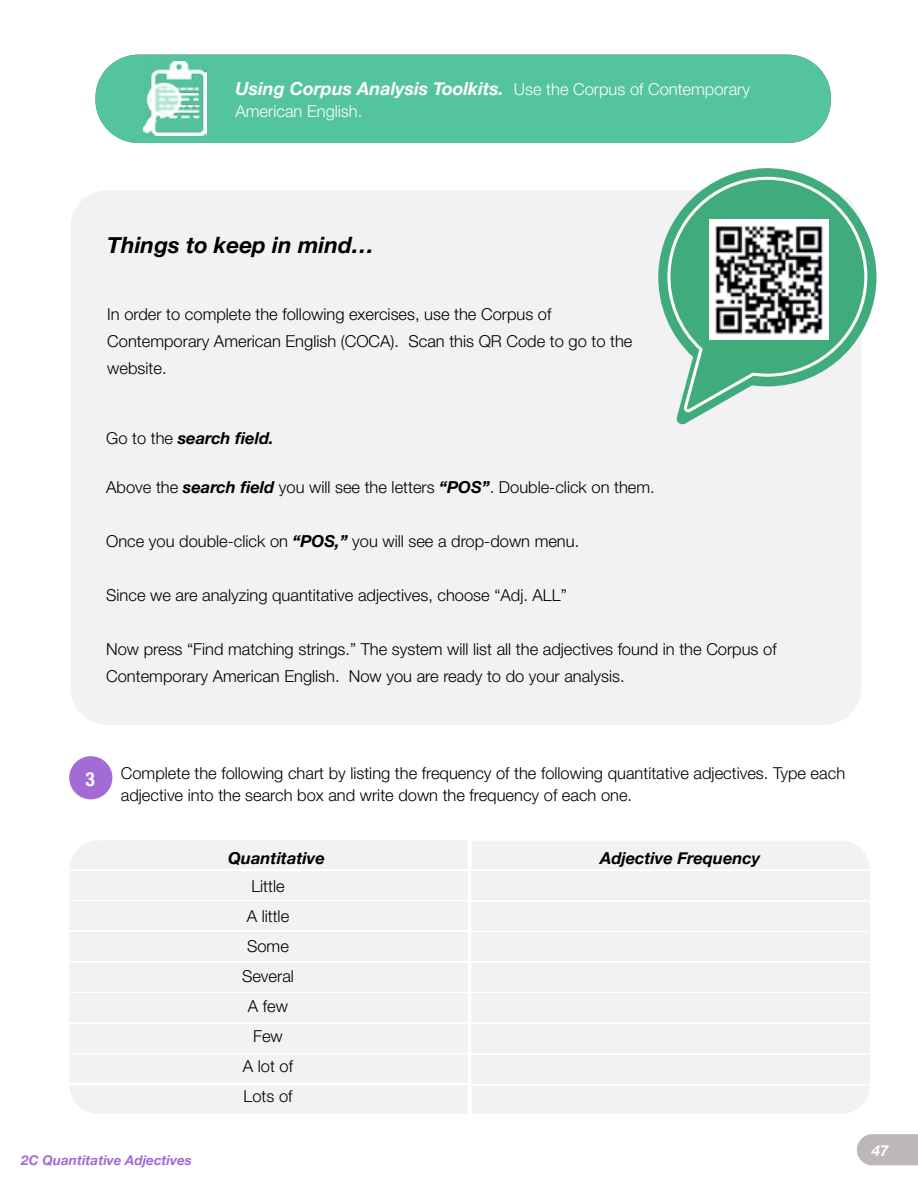
<style>
.page{position:relative;width:918px;height:1188px;background:#fff}
.page>*{position:absolute;margin:0;border:0;box-sizing:border-box;transform-origin:0 0}
.t1{font:italic 700 22.5px "Helvetica Neue";color:#000}
.t2{font:700 condensed 19.5px "Helvetica Neue";color:#fffefd}
.t3{font:italic 700 18px "Helvetica Neue";color:#fffefd}
.t4{font:300 16.5px/30px "Helvetica Neue";color:#000}
.t5{font:italic 700 16.5px "Helvetica Neue";color:#000}
.t6{font:300 16.5px "Helvetica Neue";color:#fffefd}
.t7{font:italic 700 15px "Helvetica Neue";color:#fffefd}
.t8{font:italic 700 13.5px "Helvetica Neue";color:#a36bd6}
.s1{font-weight:300;font-style:normal;font-size:16.5px}
.s2{font-weight:300;font-style:normal}
.s3{font-weight:700;font-style:italic}
</style>
<div class="page">
<svg style="left:857px;top:1134px;width:61px;height:31px;background:#c0bcbc"></svg>
<div style="left:71px;top:190px;width:790px;height:535px;background:#f2f2f5;border-radius:37px"></div>
<svg style="left:658px;top:168px;width:219px;height:257px"></svg>
<svg style="left:666px;top:177px;width:201px;height:235px;fill:#40ab7d"></svg>
<div style="left:69px;top:756px;width:43px;height:43px;background:#a36bd6;border-radius:50%"></div>
<div style="left:95px;top:55px;width:736px;height:88px;background:#54c49c;border-radius:43px"></div>
<img style="left:709px;top:220px;width:120px;height:119px">
<img style="left:144px;top:62px;width:63px;height:74px">
<div style="left:70px;top:871px;width:398px;height:29px;background:#f2f2f5"></div>
<div style="left:472px;top:871px;width:398px;height:29px;background:#f2f2f5"></div>
<div style="left:70px;top:841px;width:800px;height:28px;background:#f2f2f5"></div>
<div style="left:70px;top:902px;width:398px;height:28px;background:#f2f2f5"></div>
<div style="left:472px;top:902px;width:398px;height:28px;background:#f2f2f5"></div>
<div style="left:70px;top:932px;width:398px;height:29px;background:#f2f2f5"></div>
<div style="left:472px;top:932px;width:398px;height:29px;background:#f2f2f5"></div>
<div style="left:70px;top:963px;width:398px;height:28px;background:#f2f2f5"></div>
<div style="left:472px;top:963px;width:398px;height:29px;background:#f2f2f5"></div>
<div style="left:70px;top:993px;width:398px;height:29px;background:#f2f2f5"></div>
<div style="left:472px;top:994px;width:398px;height:28px;background:#f2f2f5"></div>
<div style="left:70px;top:1024px;width:398px;height:29px;background:#f2f2f5"></div>
<div style="left:472px;top:1024px;width:398px;height:29px;background:#f2f2f5"></div>
<div style="left:70px;top:1055px;width:398px;height:28px;background:#f2f2f5"></div>
<div style="left:472px;top:1055px;width:398px;height:28px;background:#f2f2f5"></div>
<div style="left:70px;top:1086px;width:800px;height:28px;background:#f2f2f5"></div>
<p class="t3" style="left:236px;top:77px;width:516px">Using Corpus Analysis Toolkits. <span class="s1">Use the Corpus of Contemporary</span></p>
<p class="t6" style="left:236px;top:101px;width:128px">American English.</p>
<h1 class="t1" style="left:107px;top:231px;width:269px">Things to keep in mind…</h1>
<p class="t4" style="left:107px;top:300px;width:527px;line-height:27px">In order to complete the following exercises, use the Corpus of<br>Contemporary American English (COCA). Scan this QR Code to go to the website.</p>
<p class="t5" style="left:106px;top:428px;width:169px"><span class="s2">Go to the</span> search field.</p>
<p class="t4" style="left:106px;top:472px;width:550px">Above the <span class="s3">search field</span> you will see the letters <span class="s3">“POS”</span>. Double-click on them.</p>
<p class="t4" style="left:106px;top:526px;width:475px">Once you double-click on <span class="s3">“POS,”</span> you will see a drop-down menu.</p>
<p class="t4" style="left:106px;top:580px;width:462px">Since we are analyzing quantitative adjectives, choose “Adj. ALL”</p>
<p class="t4" style="left:106px;top:636px;width:672px;line-height:27px">Now press “Find matching strings.” The system will list all the adjectives found in the Corpus of<br>Contemporary American English. Now you are ready to do your analysis.</p>
<p class="t2" style="left:86px;top:767px;width:11px">3</p>
<p class="t4" style="left:121px;top:761px;width:726px;line-height:22.5px">Complete the following chart by listing the frequency of the following quantitative adjectives. Type each adjective into the search box and write down the frequency of each one.</p>
<p class="t5" style="left:228px;top:848px;width:98px">Quantitative</p>
<p class="t5" style="left:600px;top:848px;width:162px">Adjective Frequency</p>
<p class="t4" style="left:242px;top:871px;width:53px;text-align:center">Little<br>A little<br>Some<br>Several<br>A few<br>Few<br>A lot of<br>Lots of</p>
<p class="t8" style="left:21px;top:1152px;width:172px">2C Quantitative Adjectives</p>
<p class="t7" style="left:872px;top:1141px;width:18px">47</p>
</div>
